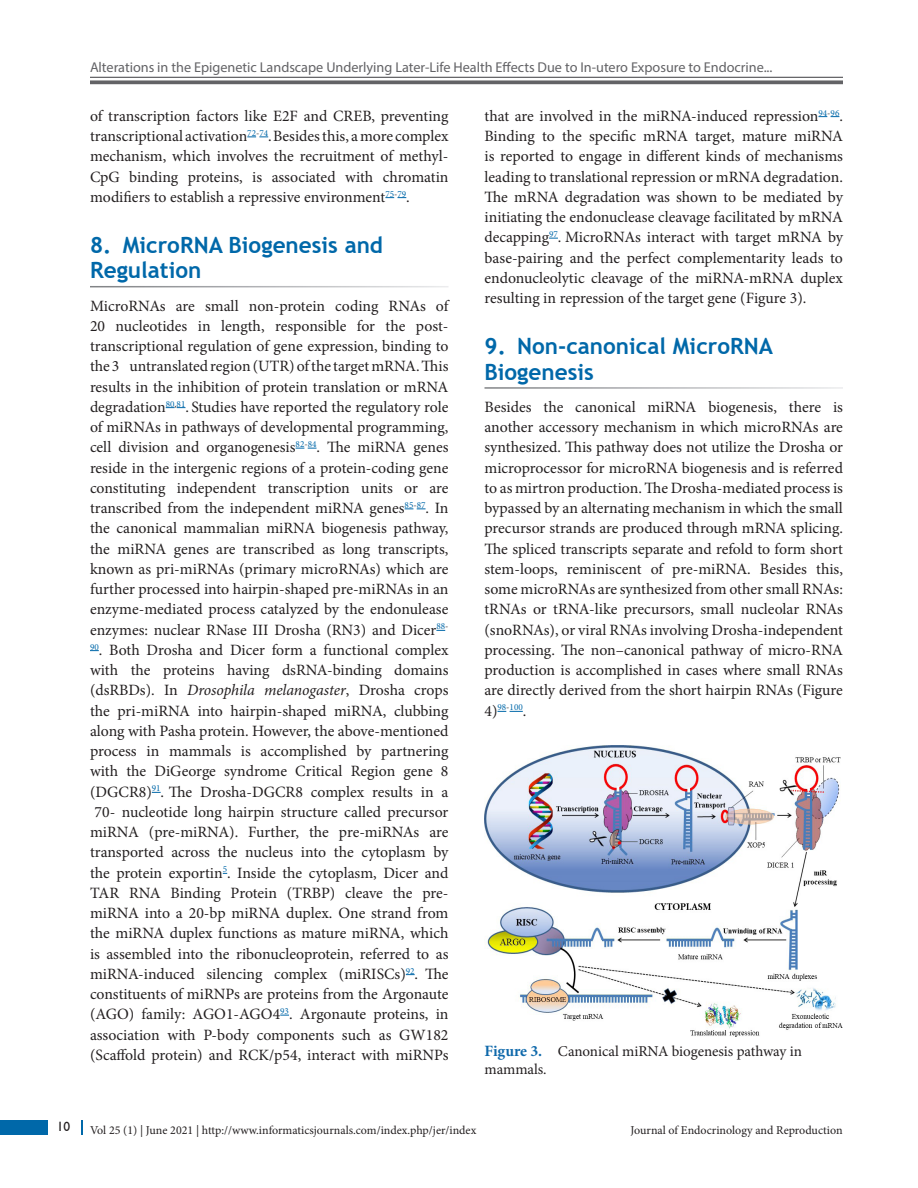
<style>
.page{position:relative;width:918px;height:1188px;background:#fff}
.page>*{position:absolute;margin:0;border:0;box-sizing:border-box;transform-origin:0 0}
.t1{font:700 22.5px/25.5px "Trebuchet MS";color:#0068a9}
.Text{font:15.75px/20.2px "Minion Pro";color:#231f20;text-align:justify}
.FigureTitle{font:15px/18px "Minion Pro";letter-spacing:-.005em;color:#231f20}
.t2{font:14.25px "Myriad Pro";color:#636366}
.t3{font:13.5px "Gill Sans";color:#231f20}
.t4{font:12px "Minion Pro";color:#231f20}
.Text-2{font:9.15px "Minion Pro";color:#0068a9}
.s1{font-style:italic}
.s2{font-size:15.75px;color:#231f20}
.s3{color:#231f20}
.s4{font-weight:700;font-size:15.75px;color:#0f69ab}
</style>
<div class="page">
<hr style="left:90px;top:77px;width:753px;height:1px;background:#636366">
<svg style="left:90px;top:80px;width:753px;height:4px;background:#757577"></svg>
<div style="left:0;top:1120px;width:47px;height:15px;background:#0068a9"></div>
<svg style="left:81px;top:1120px;width:1px;height:15px"></svg>
<img style="left:484px;top:745px;width:359px;height:291px">
<svg style="left:247px;top:137px;width:21px;height:1px"></svg>
<svg style="left:385px;top:197px;width:21px;height:1px"></svg>
<svg style="left:166px;top:407px;width:19px;height:1px"></svg>
<svg style="left:296px;top:448px;width:21px;height:1px"></svg>
<svg style="left:405px;top:509px;width:21px;height:1px"></svg>
<svg style="left:819px;top:116px;width:20px;height:1px"></svg>
<svg style="left:498px;top:711px;width:25px;height:1px"></svg>
<p class="t2" style="left:90px;top:59px;width:684px">Alterations in the Epigenetic Landscape Underlying Later-Life Health Effects Due to In-utero Exposure to Endocrine...</p>
<p class="Text" style="left:90px;top:106px;width:360px">of transcription factors like E2F and CREB, preventing transcriptional activation<sup>72</sup><sup>-</sup><sup>74</sup>.Besides this, a more complex mechanism, which involves the recruitment of methyl-CpG binding proteins, is associated with chromatin modifiers to establish a repressive environment<sup>75</sup><sup>-</sup><sup>79</sup>.</p>
<h1 class="t1" style="left:90px;top:232px;width:295px">8. MicroRNA Biogenesis and<br>Regulation</h1>
<p class="Text" style="left:90px;top:296px;width:360px">MicroRNAs are small non-protein coding RNAs of 20 nucleotides in length, responsible for the post&shy;transcriptional regulation of gene expression, binding to the 3՛ untranslated region (UTR) of the target mRNA. This results in the inhibition of protein translation or mRNA degradation<sup>80</sup><sup>,</sup><sup>81</sup>. Studies have reported the regulatory role of miRNAs in pathways of developmental programming, cell division and organogenesis<sup>82</sup><sup>-</sup><sup>84</sup>. The miRNA genes reside in the intergenic regions of a protein-coding gene constituting independent transcription units or are transcribed from the independent miRNA genes<sup>85</sup><sup>-</sup><sup>87</sup>. In the canonical mammalian miRNA biogenesis pathway, the miRNA genes are transcribed as long transcripts, known as pri-miRNAs (primary microRNAs) which are further processed into hairpin-shaped pre-miRNAs in an enzyme-mediated process catalyzed by the endonulease enzymes: nuclear RNase III Drosha (RN3) and Dicer<sup>88</sup><sup>-</sup></p>
<p class="Text" style="left:90px;top:640px;width:360px"><sup>90</sup>. Both Drosha and Dicer form a functional complex with the proteins having dsRNA-binding domains (dsRBDs). In <span class="s1">Drosophila melanogaster</span>, Drosha crops the pri-miRNA into hairpin-shaped miRNA, clubbing along with Pasha protein. However, the above-mentioned process in mammals is accomplished by partnering with the DiGeorge syndrome Critical Region gene 8 (DGCR8)<sup>91</sup>. The Drosha-DGCR8 complex results in a 70- nucleotide long hairpin structure called precursor miRNA (pre-miRNA). Further, the pre-miRNAs are transported across the nucleus into the cytoplasm by the protein exportin<sup>5</sup>. Inside the cytoplasm, Dicer and TAR RNA Binding Protein (TRBP) cleave the pre&shy;miRNA into a 20-bp miRNA duplex. One strand from the miRNA duplex functions as mature miRNA, which is assembled into the ribonucleoprotein, referred to as miRNA-induced silencing complex (miRISCs)<sup>92</sup>. The constituents of miRNPs are proteins from the Argonaute (AGO) family: AGO1-AGO4<sup>93</sup>. Argonaute proteins, in association with P-body components such as GW182 (Scaffold protein) and RCK/p54, interact with miRNPs</p>
<p class="Text" style="left:484px;top:106px;width:360px">that are involved in the miRNA-induced repression<sup>94</sup><sup>-</sup><sup>96</sup>.<br>Binding to the specific mRNA target, mature miRNA is reported to engage in different kinds of mechanisms leading to translational repression or mRNA degradation.<br>The mRNA degradation was shown to be mediated by initiating the endonuclease cleavage facilitated by mRNA decapping<sup>97</sup>. MicroRNAs interact with target mRNA by base-pairing and the perfect complementarity leads to endonucleolytic cleavage of the miRNA-mRNA duplex resulting in repression of the target gene (Figure 3).</p>
<h1 class="t1" style="left:484px;top:333px;width:290px">9. Non-canonical MicroRNA<br>Biogenesis</h1>
<p class="Text" style="left:484px;top:397px;width:360px">Besides the canonical miRNA biogenesis, there is another accessory mechanism in which microRNAs are synthesized. This pathway does not utilize the Drosha or microprocessor for microRNA biogenesis and is referred to as mirtron production. The Drosha-mediated process is bypassed by an alternating mechanism in which the small precursor strands are produced through mRNA splicing.<br>The spliced transcripts separate and refold to form short stem-loops, reminiscent of pre-miRNA. Besides this, some microRNAs are synthesized from other small RNAs: tRNAs or tRNA-like precursors, small nucleolar RNAs (snoRNAs), or viral RNAs involving Drosha-independent processing. The non–canonical pathway of micro-RNA production is accomplished in cases where small RNAs are directly derived from the short hairpin RNAs (Figure</p>
<p class="Text-2" style="left:484px;top:701px;width:43px"><span class="s2">4)</span>98<span class="s3">-</span>100<span class="s2">.</span></p>
<p class="FigureTitle" style="left:484px;top:1042px;width:319px"><span class="s4">Figure 3.</span> Canonical miRNA biogenesis pathway in mammals.</p>
<p class="t3" style="left:57px;top:1118px;width:15px">10</p>
<p class="t4" style="left:90px;top:1123px;width:388px">Vol 25 (1) | June 2021 | http://www.informaticsjournals.com/index.php/jer/index</p>
<p class="t4" style="left:630px;top:1123px;width:214px">Journal of Endocrinology and Reproduction</p>
</div>
